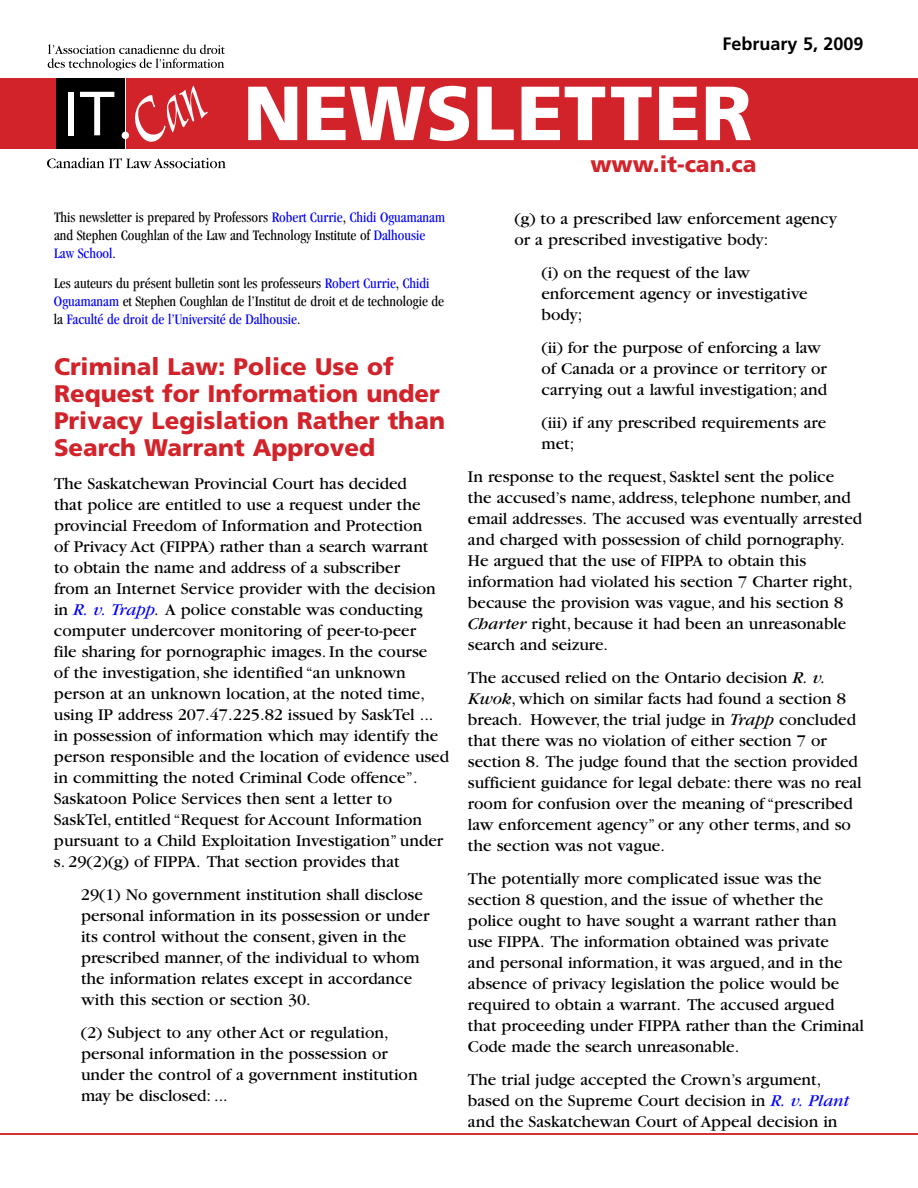
<style>
.page{position:relative;width:918px;height:1188px;background:#fff}
.page>*{position:absolute;margin:0;border:0;box-sizing:border-box;transform-origin:0 0}
.NewsletterHeader{font:900 76.5px "Frutiger";color:#fff}
.Titles{font:900 24px/27px "Frutiger";color:#d2232a}
.t1{font:900 22.5px "Frutiger";color:#d2232a}
.Date{font:700 18px "Frutiger";color:#000}
.Body{font:17.25px/21px "Garamond";color:#000}
.Indent{font:17.25px/21px "Garamond";color:#000}
.Disclaimer{font:condensed 15px/18px "Garamond";color:#000}
.s1{color:#00f}
.s2{font-style:italic;color:#00f}
.s3{font-style:italic}
</style>
<div class="page">
<div style="left:0;top:78px;width:58px;height:71px;background:#d2232a"></div>
<div style="left:127px;top:78px;width:791px;height:71px;background:#d2232a"></div>
<div style="left:56px;top:78px;width:68px;height:71px;background:#000"></div>
<svg style="left:48px;top:44px;width:177px;height:26px"></svg>
<svg style="left:47px;top:157px;width:179px;height:11px"></svg>
<div style="left:68px;top:92px;width:6px;height:43px;background:#fff"></div>
<svg style="left:80px;top:92px;width:34px;height:43px"></svg>
<svg style="left:135px;top:86px;width:73px;height:56px"></svg>
<div style="left:122px;top:132px;width:7px;height:7px;background:#fff;border-radius:50%"></div>
<hr style="left:0;top:1133px;width:918px;height:2px;background:#d2232a">
<p class="Date" style="left:723px;top:33px;width:143px">February 5, 2009</p>
<h1 class="NewsletterHeader" style="left:243px;top:67px;width:511px">Newsletter</h1>
<p class="Disclaimer" style="left:54px;top:208px;width:393px">This newsletter is prepared by Professors <span class="s1">Robert Currie</span>, <span class="s1">Chidi Oguamanam </span>and Stephen Coughlan of the Law and Technology Institute of <span class="s1">Dalhousie<br>Law School</span>.</p>
<p class="Disclaimer" style="left:54px;top:274px;width:392px">Les auteurs du présent bulletin sont les professeurs <span class="s1">Robert Currie</span>, <span class="s1">Chidi<br>Oguamanam</span> et Stephen Coughlan de l’Institut de droit et de technologie de la <span class="s1">Faculté de droit de l’Université de Dalhousie</span>.</p>
<h2 class="Titles" style="left:54px;top:353px;width:393px">Criminal Law: Police Use of<br>Request for Information under<br>Privacy Legislation Rather than<br>Search Warrant Approved</h2>
<p class="Body" style="left:54px;top:474px;width:397px">The Saskatchewan Provincial Court has decided<br>that police are entitled to use a request under the provincial Freedom of Information and Protection<br>of Privacy Act (FIPPA) rather than a search warrant<br>to obtain the name and address of a subscriber<br>from an Internet Service provider with the decision in <span class="s2">R. v. Trapp</span>. A police constable was conducting computer undercover monitoring of peer-to-peer<br>file sharing for pornographic images. In the course<br>of the investigation, she identified “an unknown person at an unknown location, at the noted time, using IP address 207.47.225.82 issued by SaskTel ... in possession of information which may identify the person responsible and the location of evidence used in committing the noted Criminal Code offence”.<br>Saskatoon Police Services then sent a letter to SaskTel, entitled “Request for Account Information pursuant to a Child Exploitation Investigation” under s. 29(2)(g) of FIPPA. That section provides that</p>
<p class="Indent" style="left:81px;top:885px;width:350px">29(1) No government institution shall disclose personal information in its possession or under its control without the consent, given in the prescribed manner, of the individual to whom the information relates except in accordance with this section or section 30.</p>
<p class="Indent" style="left:81px;top:1023px;width:338px">(2) Subject to any other Act or regulation, personal information in the possession or under the control of a government institution may be disclosed: ...</p>
<h3 class="t1" style="left:590px;top:150px;width:168px">www.it-can.ca</h3>
<p class="Indent" style="left:514px;top:208px;width:324px">(g) to a prescribed law enforcement agency or a prescribed investigative body:</p>
<p class="Indent" style="left:541px;top:262px;width:268px">(i) on the request of the law enforcement agency or investigative body;</p>
<p class="Indent" style="left:541px;top:337px;width:287px">(ii) for the purpose of enforcing a law of Canada or a province or territory or carrying out a lawful investigation; and</p>
<p class="Indent" style="left:541px;top:412px;width:286px">(iii) if any prescribed requirements are met;</p>
<p class="Body" style="left:468px;top:466px;width:396px">In response to the request, Sasktel sent the police the accused’s name, address, telephone number, and email addresses. The accused was eventually arrested and charged with possession of child pornography.<br>He argued that the use of FIPPA to obtain this information had violated his section 7 Charter right, because the provision was vague, and his section 8<br><span class="s3">Charter</span> right, because it had been an unreasonable search and seizure.</p>
<p class="Body" style="left:468px;top:667px;width:395px">The accused relied on the Ontario decision <span class="s3">R. v.<br>Kwok</span>, which on similar facts had found a section 8 breach. However, the trial judge in <span class="s3">Trapp</span> concluded that there was no violation of either section 7 or section 8. The judge found that the section provided sufficient guidance for legal debate: there was no real room for confusion over the meaning of “prescribed law enforcement agency” or any other terms, and so the section was not vague.</p>
<p class="Body" style="left:468px;top:868px;width:397px">The potentially more complicated issue was the section 8 question, and the issue of whether the police ought to have sought a warrant rather than use FIPPA. The information obtained was private<br>and personal information, it was argued, and in the absence of privacy legislation the police would be required to obtain a warrant. The accused argued that proceeding under FIPPA rather than the Criminal Code made the search unreasonable.</p>
<p class="Body" style="left:468px;top:1069px;width:383px">The trial judge accepted the Crown’s argument, based on the Supreme Court decision in <span class="s2">R. v. Plant </span>and the Saskatchewan Court of Appeal decision in</p>
</div>
